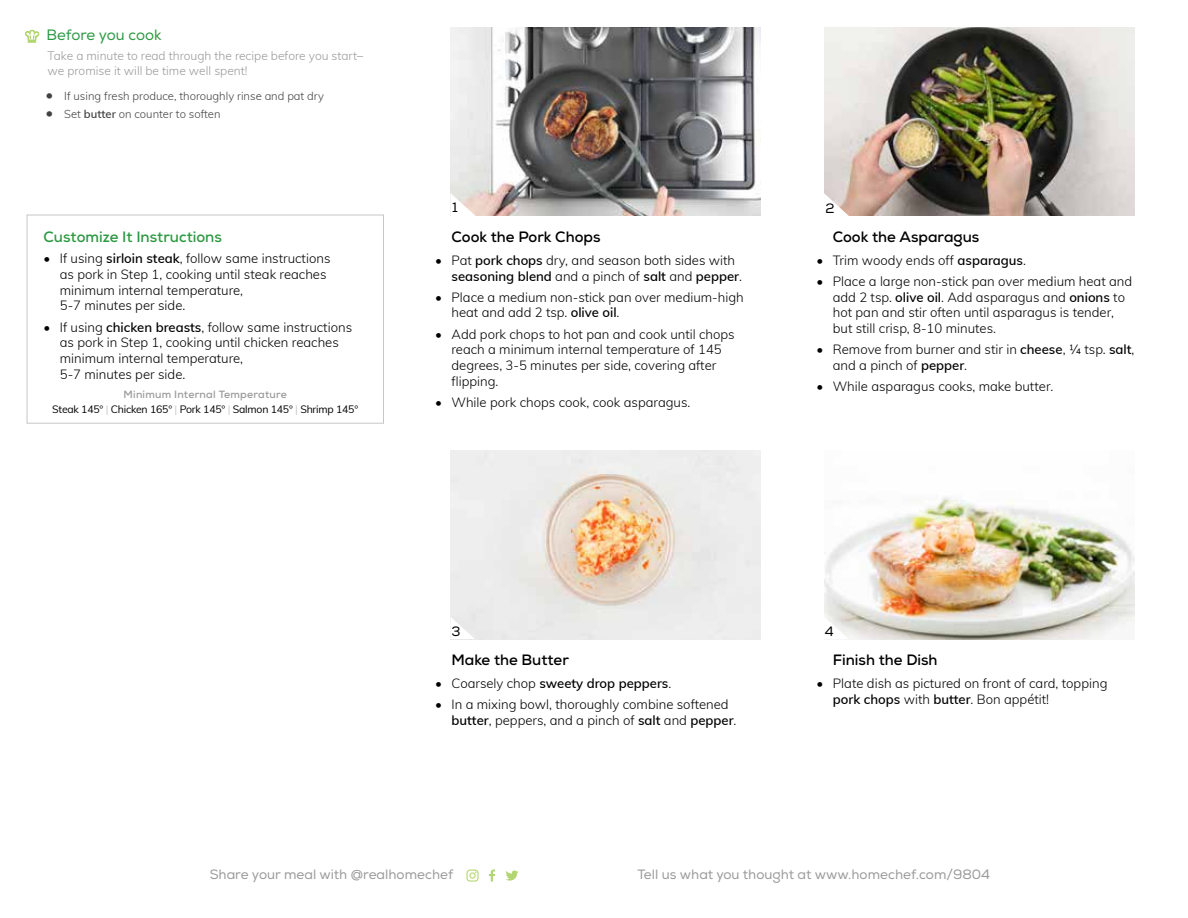
<style>
.page{position:relative;width:1188px;height:918px;background:#fff}
.page>*{position:absolute;margin:0;border:0;box-sizing:border-box;transform-origin:0 0}
.t1{font:700 15px "Nexa";color:#000}
.t2{font:700 15px "Nexa";color:#2c9942}
.t3{font:15px "Nexa";letter-spacing:-.005em;color:#2c9942}
.t4{font:13.5px "Nexa";color:#9a9a9a}
.t5{font:13.5px "Nexa";color:#000}
.t6{font:300 13.2px/15.8px "Muli";color:#000}
.t7{font:600 13.2px "Muli";color:#000}
.t8{font:300 12px/15px "Muli";color:#9a9a9a}
.t9{font:300 11.25px "Muli";color:#414241}
.t10{font:10.5px "Muli";letter-spacing:-.02em;color:#000}
.t11{font:700 10.5px "Nexa";letter-spacing:.02em;color:#9a9a9a}
.s1{font-size:15px}
.s2{font-weight:600}
.s3{color:#c7c6c5}
.s4{font-weight:300}
</style>
<div class="page">
<div style="left:27px;top:215px;width:357px;height:209px;border:1px solid #c7c6c5"></div>
<svg style="left:25px;top:30px;width:14px;height:12px"></svg>
<svg style="left:489px;top:870px;width:6px;height:12px"></svg>
<svg style="left:466px;top:870px;width:13px;height:12px"></svg>
<svg style="left:506px;top:871px;width:12px;height:10px"></svg>
<img style="left:450px;top:450px;width:311px;height:189px">
<img style="left:824px;top:497px;width:311px;height:142px">
<img style="left:450px;top:27px;width:311px;height:189px">
<img style="left:824px;top:27px;width:311px;height:189px">
<svg style="left:450px;top:193px;width:26px;height:23px"></svg>
<svg style="left:824px;top:193px;width:25px;height:23px"></svg>
<svg style="left:450px;top:617px;width:25px;height:22px"></svg>
<svg style="left:824px;top:617px;width:24px;height:22px"></svg>
<p class="t3" style="left:46px;top:26px;width:117px">Before you cook</p>
<p class="t8" style="left:48px;top:47px;width:317px">Take a minute to read through the recipe before you start– we promise it will be time well spent!</p>
<p class="t9" style="left:45px;top:88px;width:280px"><span class="s1">•</span> If using fresh produce, thoroughly rinse and pat dry</p>
<p class="t9" style="left:45px;top:106px;width:177px"><span class="s1">•</span> Set <span class="s2">butter</span> on counter to soften</p>
<p class="t2" style="left:44px;top:227px;width:180px">Customize It Instructions</p>
<p class="t6" style="left:60px;top:250px;width:272px;text-indent:-16px">• If using <span class="s2">sirloin steak</span>, follow same instructions as pork in Step 1, cooking until steak reaches minimum internal temperature,<br>5-7 minutes per side.</p>
<p class="t6" style="left:60px;top:318px;width:294px;text-indent:-16px">• If using <span class="s2">chicken breasts</span>, follow same instructions as pork in Step 1, cooking until chicken reaches minimum internal temperature,<br>5-7 minutes per side.</p>
<p class="t11" style="left:124px;top:387px;width:165px">Minimum Internal Temperature</p>
<p class="t10" style="left:52px;top:401px;width:308px">Steak 145° <span class="s3">|</span> Chicken 165° <span class="s3">|</span> Pork 145° <span class="s3">|</span> Salmon 145° <span class="s3">|</span> Shrimp 145°</p>
<p class="t5" style="left:452px;top:200px;width:7px">1</p>
<p class="t1" style="left:452px;top:227px;width:151px">Cook the Pork Chops</p>
<p class="t6" style="left:452px;top:252px;width:292px;text-indent:-16px">• Pat <span class="s2">pork chops</span> dry, and season both sides with <span class="s2">seasoning blend</span> and a pinch of <span class="s2">salt</span> and <span class="s2">pepper</span>.</p>
<p class="t6" style="left:452px;top:288px;width:294px;text-indent:-16px">• Place a medium non-stick pan over medium-high heat and add 2 tsp. <span class="s2">olive oil</span>.</p>
<p class="t6" style="left:452px;top:325px;width:285px;text-indent:-16px">• Add pork chops to hot pan and cook until chops reach a minimum internal temperature of 145 degrees, 3-5 minutes per side, covering after flipping.</p>
<p class="t6" style="left:435px;top:394px;width:257px">• While pork chops cook, cook asparagus.</p>
<p class="t5" style="left:825px;top:200px;width:11px">2</p>
<p class="t1" style="left:833px;top:227px;width:148px">Cook the Asparagus</p>
<p class="t6" style="left:817px;top:252px;width:211px">• Trim woody ends off <span class="s2">asparagus</span>.</p>
<p class="t6" style="left:833px;top:273px;width:301px;text-indent:-16px">• Place a large non-stick pan over medium heat and add 2 tsp. <span class="s2">olive oil</span>. Add asparagus and <span class="s2">onions</span> to hot pan and stir often until asparagus is tender, but still crisp, 8-10 minutes.</p>
<p class="t6" style="left:833px;top:341px;width:303px;text-indent:-16px">• Remove from burner and stir in <span class="s2">cheese</span>, ¼ tsp. <span class="s2">salt</span>, and a pinch of <span class="s2">pepper</span>.</p>
<p class="t6" style="left:817px;top:378px;width:238px">• While asparagus cooks, make butter.</p>
<p class="t5" style="left:451px;top:623px;width:11px">3</p>
<p class="t5" style="left:825px;top:623px;width:10px">4</p>
<p class="t1" style="left:452px;top:650px;width:119px">Make the Butter</p>
<p class="t7" style="left:435px;top:674px;width:238px"><span class="s4">• Coarsely chop</span> sweety drop peppers<span class="s4">.</span></p>
<p class="t6" style="left:452px;top:696px;width:287px;text-indent:-16px">• In a mixing bowl, thoroughly combine softened <span class="s2">butter</span>, peppers, and a pinch of <span class="s2">salt</span> and <span class="s2">pepper</span>.</p>
<p class="t1" style="left:833px;top:650px;width:106px">Finish the Dish</p>
<p class="t6" style="left:833px;top:675px;width:276px;text-indent:-16px">• Plate dish as pictured on front of card, topping <span class="s2">pork chops</span> with <span class="s2">butter</span>. Bon appétit!</p>
<p class="t4" style="left:210px;top:867px;width:245px">Share your meal with @realhomechef</p>
<p class="t4" style="left:638px;top:867px;width:354px">Tell us what you thought at www.homechef.com/9804</p>
</div>
